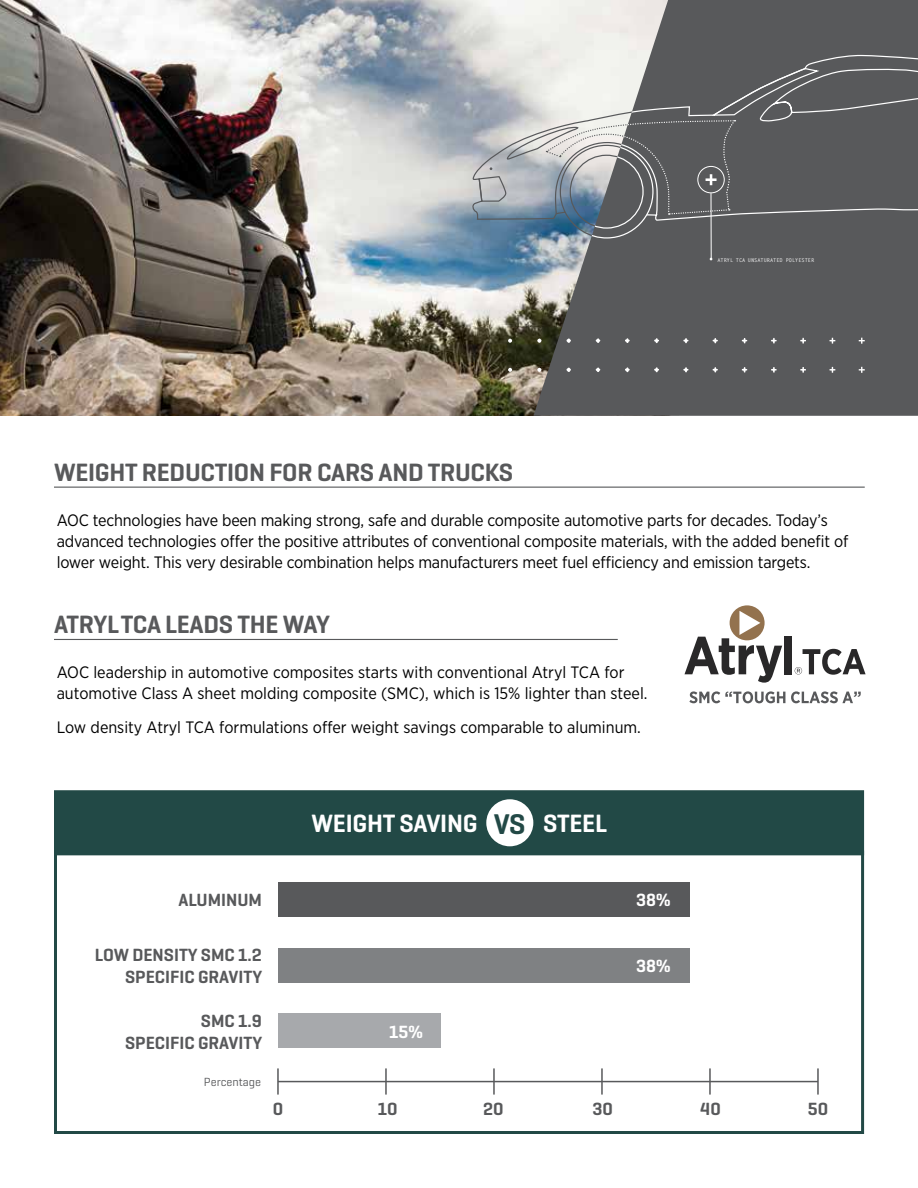
<style>
.page{position:relative;width:918px;height:1188px;background:#fff}
.page>*{position:absolute;margin:0;border:0;box-sizing:border-box;transform-origin:0 0}
.t1{font:600 28.95px "Geogrotesque";color:#224946}
.t2{font:600 25.5px "Geogrotesque";letter-spacing:-.01em;color:#58595b}
.t3{font:600 25.5px "Geogrotesque";letter-spacing:-.01em;color:#fff}
.t4{font:600 18px/21.6px "Geogrotesque";color:#58595b;text-align:right}
.t5{font:600 18px "Geogrotesque";color:#fff}
.t6{font:16.5px/21px "Gotham Narrow";letter-spacing:-.01em;color:#000}
.t7{font:12px "Geogrotesque";color:#58595b}
.t8{font:700 5.25px "Letter Gothic Std";letter-spacing:-.01em;color:#fff}
</style>
<div class="page">
<div style="left:54px;top:850px;width:810px;height:284px;background:#fff;border:3px solid #224946"></div>
<hr style="left:54px;top:487px;width:811px;height:1px;background:#58595b">
<hr style="left:54px;top:639px;width:564px;height:1px;background:#58595b">
<img style="left:0;top:0;width:534px;height:416px">
<svg style="left:470px;top:54px;width:64px;height:186px;background:#9aaab7"></svg>
<svg style="left:534px;top:0;width:384px;height:416px;background:#676869"></svg>
<hr style="left:711px;top:193px;width:1px;height:66px;background:#fff">
<svg style="left:478px;top:67px;width:56px;height:154px;background:#b4b9be"></svg>
<svg style="left:534px;top:54px;width:384px;height:186px;background:#75777a"></svg>
<svg style="left:859px;top:338px;width:6px;height:6px"></svg>
<svg style="left:830px;top:338px;width:5px;height:6px"></svg>
<svg style="left:800px;top:338px;width:6px;height:6px"></svg>
<svg style="left:771px;top:338px;width:6px;height:5px"></svg>
<svg style="left:742px;top:338px;width:5px;height:5px"></svg>
<svg style="left:713px;top:338px;width:5px;height:5px"></svg>
<svg style="left:683px;top:338px;width:5px;height:5px"></svg>
<svg style="left:654px;top:338px;width:5px;height:5px"></svg>
<svg style="left:625px;top:338px;width:5px;height:5px"></svg>
<svg style="left:596px;top:338px;width:4px;height:5px"></svg>
<svg style="left:567px;top:339px;width:4px;height:4px"></svg>
<svg style="left:537px;top:339px;width:4px;height:4px"></svg>
<svg style="left:508px;top:339px;width:4px;height:4px"></svg>
<svg style="left:859px;top:367px;width:6px;height:6px"></svg>
<svg style="left:830px;top:367px;width:5px;height:6px"></svg>
<svg style="left:800px;top:367px;width:6px;height:6px"></svg>
<svg style="left:771px;top:367px;width:6px;height:6px"></svg>
<svg style="left:742px;top:367px;width:5px;height:5px"></svg>
<svg style="left:713px;top:367px;width:5px;height:5px"></svg>
<svg style="left:683px;top:367px;width:5px;height:5px"></svg>
<svg style="left:654px;top:367px;width:5px;height:5px"></svg>
<svg style="left:625px;top:367px;width:5px;height:5px"></svg>
<svg style="left:596px;top:368px;width:4px;height:4px"></svg>
<svg style="left:567px;top:368px;width:4px;height:4px"></svg>
<svg style="left:537px;top:368px;width:4px;height:4px"></svg>
<svg style="left:508px;top:368px;width:4px;height:4px"></svg>
<div style="left:54px;top:790px;width:810px;height:65px;background:#224946;border:3px solid #224946"></div>
<div style="left:486px;top:799px;width:47px;height:47px;background:#fff;border-radius:50%"></div>
<div style="left:278px;top:882px;width:412px;height:34px;background:#58595b"></div>
<div style="left:278px;top:948px;width:412px;height:34px;background:#7f8183"></div>
<div style="left:278px;top:1014px;width:163px;height:34px;background:#a7a9ac"></div>
<hr style="left:278px;top:1081px;width:540px;height:1px;background:#58595b">
<hr style="left:277px;top:1068px;width:2px;height:27px;background:#58595b">
<hr style="left:601px;top:1068px;width:2px;height:27px;background:#58595b">
<hr style="left:709px;top:1068px;width:2px;height:27px;background:#58595b">
<hr style="left:493px;top:1068px;width:2px;height:27px;background:#58595b">
<hr style="left:385px;top:1068px;width:2px;height:27px;background:#58595b">
<hr style="left:817px;top:1068px;width:2px;height:27px;background:#58595b">
<svg style="left:689px;top:691px;width:96px;height:12px"></svg>
<svg style="left:791px;top:691px;width:70px;height:12px"></svg>
<svg style="left:685px;top:605px;width:97px;height:78px"></svg>
<div style="left:784px;top:636px;width:8px;height:38px;background:#292829"></div>
<svg style="left:795px;top:649px;width:71px;height:26px"></svg>
<p class="t8" style="left:717px;top:257px;width:98px">ATRYL TCA UNSATURATED POLYESTER</p>
<h2 class="t2" style="left:54px;top:456px;width:461px">WEIGHT REDUCTION FOR CARS AND TRUCKS</h2>
<p class="t6" style="left:57px;top:509px;width:793px">AOC technologies have been making strong, safe and durable composite automotive parts for decades. Today’s advanced technologies offer the positive attributes of conventional composite materials, with the added benefit of lower weight. This very desirable combination helps manufacturers meet fuel efficiency and emission targets.</p>
<h2 class="t2" style="left:54px;top:608px;width:278px">ATRYLTCA LEADS THE WAY</h2>
<p class="t6" style="left:57px;top:661px;width:592px">AOC leadership in automotive composites starts with conventional Atryl TCA for automotive Class A sheet molding composite (SMC), which is 15% lighter than steel.</p>
<p class="t6" style="left:57px;top:717px;width:586px">Low density Atryl TCA formulations offer weight savings comparable to aluminum.</p>
<h1 class="t1" style="left:494px;top:806px;width:33px">VS</h1>
<h2 class="t3" style="left:312px;top:808px;width:168px">WEIGHT SAVING</h2>
<h2 class="t3" style="left:543px;top:808px;width:65px">STEEL</h2>
<p class="t4" style="left:178px;top:889px;width:85px">ALUMINUM</p>
<p class="t5" style="left:636px;top:889px;width:36px">38%</p>
<p class="t4" style="left:95px;top:944px;width:169px">LOW DENSITY SMC 1.2<br>SPECIFIC GRAVITY</p>
<p class="t5" style="left:636px;top:955px;width:36px">38%</p>
<p class="t4" style="left:125px;top:1010px;width:139px">SMC 1.9<br>SPECIFIC GRAVITY</p>
<p class="t5" style="left:389px;top:1020px;width:35px">15%</p>
<p class="t7" style="left:204px;top:1075px;width:59px">Percentage</p>
<p class="t4" style="left:273px;top:1098px;width:12px">0</p>
<p class="t4" style="left:378px;top:1098px;width:21px">10</p>
<p class="t4" style="left:483px;top:1098px;width:22px">20</p>
<p class="t4" style="left:592px;top:1098px;width:22px">30</p>
<p class="t4" style="left:700px;top:1098px;width:22px">40</p>
<p class="t4" style="left:808px;top:1098px;width:22px">50</p>
</div>
